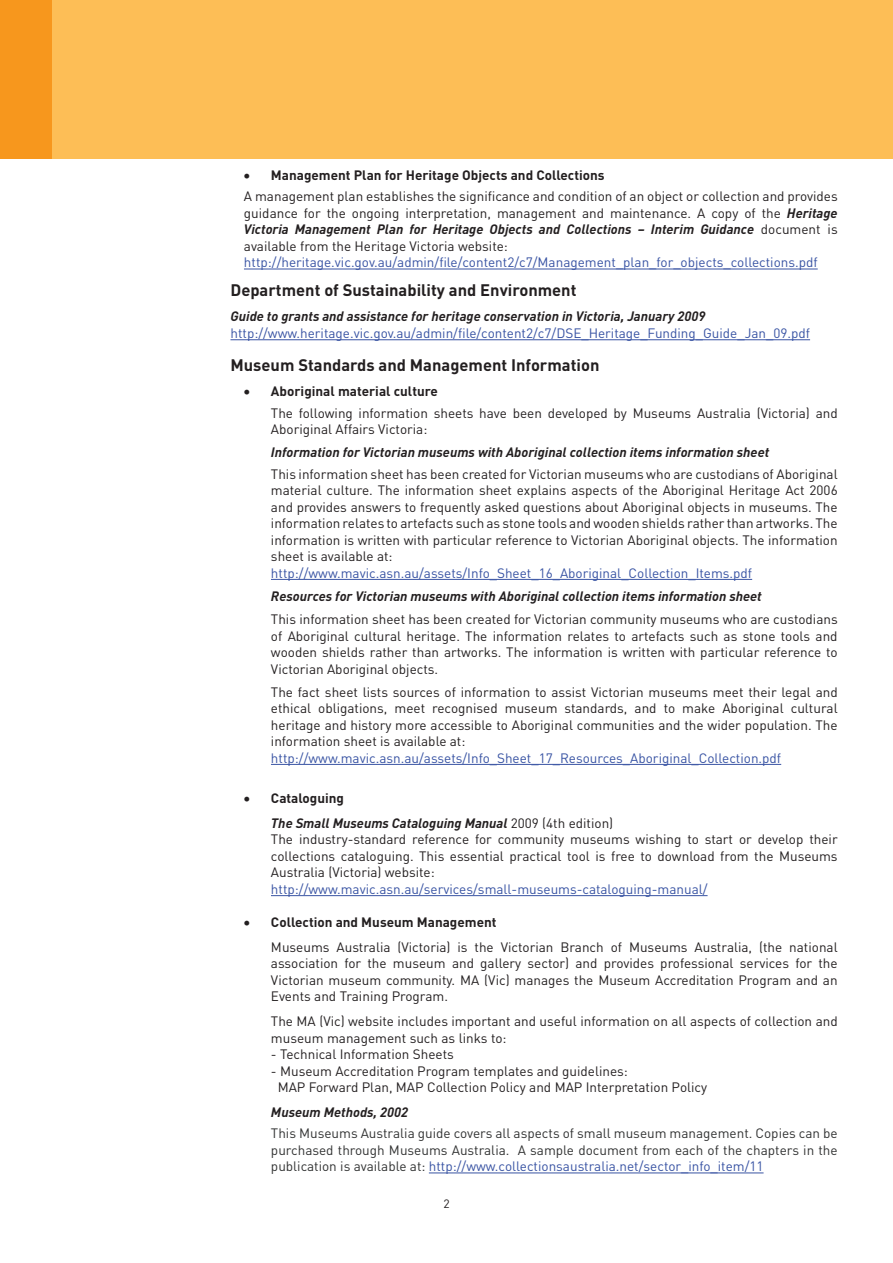
<style>
.page{position:relative;width:893px;height:1263px;background:#fff}
.page>*{position:absolute;margin:0;border:0;box-sizing:border-box;transform-origin:0 0}
.t1{font:700 16.5px "DINOT";color:#231f20}
.t2{font:13.5px/16.5px "DINOT";color:#231f20;text-align:justify}
.t3{font:13.5px "DINOT";color:#3853a3}
.t4{font:italic 700 13.5px/25px "DINOT";color:#231f20}
.t5{font:13.5px/16.5px "DINOT";color:#313232;text-align:justify}
.t6{font:12px "DINOT";color:#231f20}
.s1{font-weight:700}
.s2{font-weight:700;font-style:italic}
.s3{font-style:normal}
.s4{font-weight:400;font-style:normal}
.s5{color:#3853a3}
</style>
<div class="page">
<div style="left:50px;top:0;width:843px;height:158px;background:#fdbe56"></div>
<div style="left:0;top:0;width:51px;height:158px;background:#f7971d"></div>
<hr style="left:244px;top:269px;width:574px;height:1px;background:#3853a3">
<hr style="left:230px;top:339px;width:580px;height:1px;background:#3853a3">
<hr style="left:271px;top:579px;width:481px;height:1px;background:#3853a3">
<hr style="left:271px;top:764px;width:510px;height:1px;background:#3853a3">
<hr style="left:271px;top:895px;width:437px;height:1px;background:#3853a3">
<hr style="left:429px;top:1172px;width:335px;height:1px;background:#3853a3">
<p class="t2" style="left:244px;top:165px;width:595px;line-height:20.7px">• <span class="s1">Management Plan for Heritage Objects and Collections<br></span>A management plan establishes the significance and condition of an object or collection and provides</p>
<p class="t2" style="left:244px;top:204px;width:595px">guidance for the ongoing interpretation, management and maintenance. A copy of the <span class="s2">Heritage Victoria Management Plan for Heritage Objects and Collections – Interim Guidance</span> document is available from the Heritage Victoria website:</p>
<p class="t3" style="left:244px;top:253px;width:575px">http://heritage.vic.gov.au/admin/file/content2/c7/Management_plan_for_objects_collections.pdf</p>
<p class="t1" style="left:230px;top:279px;width:348px">Department of Sustainability and Environment</p>
<p class="t4" style="left:230px;top:303px;width:476px">Guide to grants and assistance for heritage conservation in Victoria, January 2009</p>
<p class="t3" style="left:230px;top:324px;width:581px">http://www.heritage.vic.gov.au/admin/file/content2/c7/DSE_Heritage_Funding_Guide_Jan_09.pdf</p>
<p class="t1" style="left:230px;top:354px;width:371px">Museum Standards and Management Information</p>
<p class="t2" style="left:271px;top:379px;width:568px;line-height:22px;text-indent:-27px">• <span class="s1">Aboriginal material culture<br></span>The following information sheets have been developed by Museums Australia (Victoria) and</p>
<p class="t2" style="left:271px;top:421px;width:158px">Aboriginal Affairs Victoria:</p>
<p class="t4" style="left:271px;top:439px;width:500px">Information for Victorian museums with Aboriginal collection items information sheet</p>
<p class="t2" style="left:271px;top:465px;width:568px">This information sheet has been created for Victorian museums who are custodians of Aboriginal material culture. The information sheet explains aspects of the Aboriginal Heritage Act 2006 and provides answers to frequently asked questions about Aboriginal objects in museums. The information relates to artefacts such as stone tools and wooden shields rather than artworks. The information is written with particular reference to Victorian Aboriginal objects. The information sheet is available at:</p>
<p class="t3" style="left:271px;top:563px;width:483px">http://www.mavic.asn.au/assets/Info_Sheet_16_Aboriginal_Collection_Items.pdf</p>
<p class="t4" style="left:271px;top:583px;width:492px">Resources for Victorian museums with Aboriginal collection items information sheet</p>
<p class="t2" style="left:271px;top:610px;width:568px">This information sheet has been created for Victorian community museums who are custodians of Aboriginal cultural heritage. The information relates to artefacts such as stone tools and wooden shields rather than artworks. The information is written with particular reference to Victorian Aboriginal objects.</p>
<p class="t2" style="left:271px;top:683px;width:568px">The fact sheet lists sources of information to assist Victorian museums meet their legal and ethical obligations, meet recognised museum standards, and to make Aboriginal cultural heritage and history more accessible to Aboriginal communities and the wider population. The information sheet is available at:</p>
<p class="t3" style="left:271px;top:748px;width:512px">http://www.mavic.asn.au/assets/Info_Sheet_17_Resources_Aboriginal_Collection.pdf</p>
<p class="t4" style="left:271px;top:785px;width:344px;text-indent:-27px">• <span class="s3">Cataloguing<br></span>The Small Museums Cataloguing Manual <span class="s4">2009 (4th edition)</span></p>
<p class="t2" style="left:271px;top:831px;width:568px">The industry-standard reference for community museums wishing to start or develop their collections cataloguing. This essential practical tool is free to download from the Museums Australia (Victoria) website:</p>
<p class="t3" style="left:271px;top:880px;width:438px">http://www.mavic.asn.au/services/small-museums-cataloguing-manual/</p>
<p class="t2" style="left:271px;top:909px;width:568px;line-height:25px;text-indent:-27px">• <span class="s1">Collection and Museum Management<br></span>Museums Australia (Victoria) is the Victorian Branch of Museums Australia, (the national</p>
<p class="t2" style="left:271px;top:954px;width:568px">association for the museum and gallery sector) and provides professional services for the Victorian museum community. MA (Vic) manages the Museum Accreditation Program and an Events and Training Program.</p>
<p class="t2" style="left:271px;top:1012px;width:568px">The MA (Vic) website includes important and useful information on all aspects of collection and museum management such as links to:</p>
<p class="t2" style="left:271px;top:1045px;width:184px">- Technical Information Sheets</p>
<p class="t2" style="left:278px;top:1062px;width:431px;text-indent:-7px">- Museum Accreditation Program templates and guidelines:<br>MAP Forward Plan, MAP Collection Policy and MAP Interpretation Policy</p>
<p class="t4" style="left:271px;top:1099px;width:139px">Museum Methods, 2002</p>
<p class="t5" style="left:271px;top:1124px;width:568px">This Museums Australia guide covers all aspects of small museum management. Copies can be purchased through Museums Australia. A sample document from each of the chapters in the publication is available at: <span class="s5">http://www.collectionsaustralia.net/sector_info_item/11</span></p>
<p class="t6" style="left:443px;top:1196px;width:8px">2</p>
</div>
